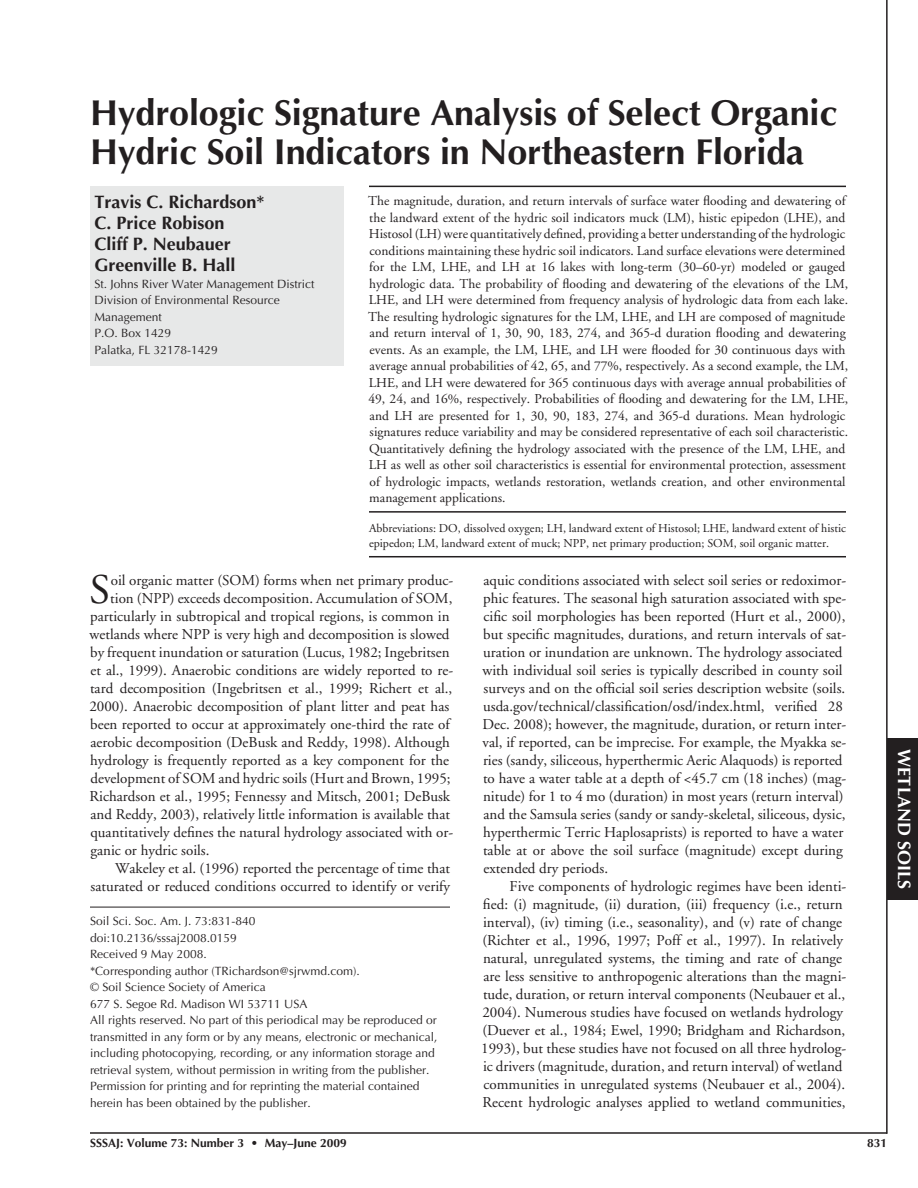
<style>
.page{position:relative;width:918px;height:1188px;background:#fff}
.page>*{position:absolute;margin:0;border:0;box-sizing:border-box;transform-origin:0 0}
.t1{font:42.15px "Adobe Garamond";color:#231f20}
.t2{font:700 36px/39px "Optima";letter-spacing:-.005em;color:#231f20}
.t3{font:700 18px/21px "Optima";color:#231f20}
.t4{font:700 18px "Optima";color:#fff}
.t5{font:15px/18px "Adobe Garamond";color:#231f20}
.t6{font:13.5px/16.5px "Adobe Garamond";color:#231f20}
.t7{font:12px/16.5px "Optima";color:#231f20}
.t8{font:12px/15px "Adobe Garamond";color:#231f20}
.t9{font:700 12px "Optima";color:#231f20}
</style>
<div class="page">
<hr style="left:90px;top:1132px;width:797px;height:2px;background:#231f20">
<hr style="left:90px;top:907px;width:360px;height:1px;background:#231f20">
<div style="left:90px;top:186px;width:254px;height:179px;background:#e7e8e8"></div>
<div style="left:887px;top:738px;width:31px;height:162px;background:#231f20"></div>
<hr style="left:886px;top:0;width:2px;height:1134px;background:#231f20">
<hr style="left:369px;top:186px;width:477px;height:1px;background:#231f20">
<hr style="left:369px;top:511px;width:477px;height:2px;background:#231f20">
<hr style="left:369px;top:556px;width:477px;height:1px;background:#231f20">
<h2 class="t2" style="left:90px;top:97px;width:749px">Hydrologic Signature Analysis of Select Organic<br>Hydric Soil Indicators in Northeastern Florida</h2>
<p class="t6" style="left:368px;top:194px;width:481px">The magnitude, duration, and return intervals of surface water flooding and dewatering of the landward extent of the hydric soil indicators muck (LM), histic epipedon (LHE), and Histosol (LH) were quantitatively defined, providing a better understanding of the hydrologic conditions maintaining these hydric soil indicators. Land surface elevations were determined for the LM, LHE, and LH at 16 lakes with long-term (30–60-yr) modeled or gauged hydrologic data. The probability of flooding and dewatering of the elevations of the LM, LHE, and LH were determined from frequency analysis of hydrologic data from each lake.<br>The resulting hydrologic signatures for the LM, LHE, and LH are composed of magnitude and return interval of 1, 30, 90, 183, 274, and 365-d duration flooding and dewatering events. As an example, the LM, LHE, and LH were flooded for 30 continuous days with average annual probabilities of 42, 65, and 77%, respectively. As a second example, the LM, LHE, and LH were dewatered for 365 continuous days with average annual probabilities of 49, 24, and 16%, respectively. Probabilities of flooding and dewatering for the LM, LHE, and LH are presented for 1, 30, 90, 183, 274, and 365-d durations. Mean hydrologic signatures reduce variability and may be considered representative of each soil characteristic.<br>Quantitatively defining the hydrology associated with the presence of the LM, LHE, and LH as well as other soil characteristics is essential for environmental protection, assessment of hydrologic impacts, wetlands restoration, wetlands creation, and other environmental management applications.</p>
<p class="t8" style="left:369px;top:522px;width:479px">Abbreviations: DO, dissolved oxygen; LH, landward extent of Histosol; LHE, landward extent of histic epipedon; LM, landward extent of muck; NPP, net primary production; SOM, soil organic matter.</p>
<p class="t3" style="left:94px;top:194px;width:172px">Travis C. Richardson*<br>C. Price Robison<br>Cliff P. Neubauer<br>Greenville B. Hall</p>
<p class="t7" style="left:94px;top:277px;width:222px">St. Johns River Water Management District<br>Division of Environmental Resource<br>Management<br>P.O. Box 1429<br>Palatka, FL 32178-1429</p>
<h1 class="t1" style="left:90px;top:573px;width:22px">S</h1>
<p class="t5" style="left:111px;top:573px;width:344px">oil organic matter (SOM) forms when net primary produc-</p>
<p class="t5" style="left:110px;top:591px;width:344px">tion (NPP) exceeds decomposition. Accumulation of SOM,</p>
<p class="t5" style="left:90px;top:609px;width:361px">particularly in subtropical and tropical regions, is common in</p>
<p class="t5" style="left:90px;top:627px;width:362px">wetlands where NPP is very high and decomposition is slowed</p>
<p class="t5" style="left:90px;top:645px;width:361px">by frequent inundation or saturation (Lucus, 1982; Ingebritsen</p>
<p class="t5" style="left:91px;top:663px;width:364px">et al., 1999). Anaerobic conditions are widely reported to re-</p>
<p class="t5" style="left:90px;top:681px;width:364px">tard decomposition (Ingebritsen et al., 1999; Richert et al.,</p>
<p class="t5" style="left:89px;top:699px;width:361px">2000). Anaerobic decomposition of plant litter and peat has</p>
<p class="t5" style="left:90px;top:717px;width:361px">been reported to occur at approximately one-third the rate of</p>
<p class="t5" style="left:91px;top:735px;width:361px">aerobic decomposition (DeBusk and Reddy, 1998). Although</p>
<p class="t5" style="left:90px;top:753px;width:360px">hydrology is frequently reported as a key component for the</p>
<p class="t5" style="left:91px;top:771px;width:362px">development of SOM and hydric soils (Hurt and Brown, 1995;</p>
<p class="t5" style="left:90px;top:789px;width:362px">Richardson et al., 1995; Fennessy and Mitsch, 2001; DeBusk</p>
<p class="t5" style="left:91px;top:807px;width:361px">and Reddy, 2003), relatively little information is available that</p>
<p class="t5" style="left:91px;top:825px;width:364px">quantitatively defines the natural hydrology associated with or-</p>
<p class="t5" style="left:90px;top:843px;width:121px">ganic or hydric soils.</p>
<p class="t5" style="left:115px;top:861px;width:336px">Wakeley et al. (1996) reported the percentage of time that</p>
<p class="t5" style="left:91px;top:879px;width:361px">saturated or reduced conditions occurred to identify or verify</p>
<p class="t7" style="left:90px;top:914px;width:349px">Soil Sci. Soc. Am. J. 73:831-840<br>doi:10.2136/sssaj2008.0159<br>Received 9 May 2008.<br>*Corresponding author (TRichardson@sjrwmd.com).<br>© Soil Science Society of America<br>677 S. Segoe Rd. Madison WI 53711 USA<br>All rights reserved. No part of this periodical may be reproduced or transmitted in any form or by any means, electronic or mechanical, including photocopying, recording, or any information storage and retrieval system, without permission in writing from the publisher.<br>Permission for printing and for reprinting the material contained herein has been obtained by the publisher.</p>
<p class="t5" style="left:483px;top:573px;width:365px">aquic conditions associated with select soil series or redoximor&shy;phic features. The seasonal high saturation associated with spe&shy;cific soil morphologies has been reported (Hurt et al., 2000), but specific magnitudes, durations, and return intervals of sat&shy;uration or inundation are unknown. The hydrology associated with individual soil series is typically described in county soil surveys and on the official soil series description website (soils. usda.gov/technical/classification/osd/index.html, verified 28<br>Dec. 2008); however, the magnitude, duration, or return inter&shy;val, if reported, can be imprecise. For example, the Myakka se&shy;ries (sandy, siliceous, hyperthermic Aeric Alaquods) is reported to have a water table at a depth of &lt;45.7 cm (18 inches) (mag&shy;nitude) for 1 to 4 mo (duration) in most years (return interval) and the Samsula series (sandy or sandy-skeletal, siliceous, dysic, hyperthermic Terric Haplosaprists) is reported to have a water table at or above the soil surface (magnitude) except during extended dry periods.</p>
<p class="t5" style="left:481px;top:879px;width:367px;text-indent:28px">Five components of hydrologic regimes have been identi&shy;fied: (i) magnitude, (ii) duration, (iii) frequency (i.e., return interval), (iv) timing (i.e., seasonality), and (v) rate of change (Richter et al., 1996, 1997; Poff et al., 1997). In relatively natural, unregulated systems, the timing and rate of change are less sensitive to anthropogenic alterations than the magni&shy;tude, duration, or return interval components (Neubauer et al., 2004). Numerous studies have focused on wetlands hydrology (Duever et al., 1984; Ewel, 1990; Bridgham and Richardson, 1993), but these studies have not focused on all three hydrolog&shy;ic drivers (magnitude, duration, and return interval) of wetland communities in unregulated systems (Neubauer et al., 2004).<br>Recent hydrologic analyses applied to wetland communities,</p>
<p class="t9" style="left:90px;top:1138px;width:258px">SSSAJ: Volume 73: Number 3 • May–June 2009</p>
<p class="t9" style="left:867px;top:1138px;width:22px">831</p>
<p class="t4" style="left:912px;top:749px;width:141px;rotate:90deg">WETLAND SOILS</p>
</div>
